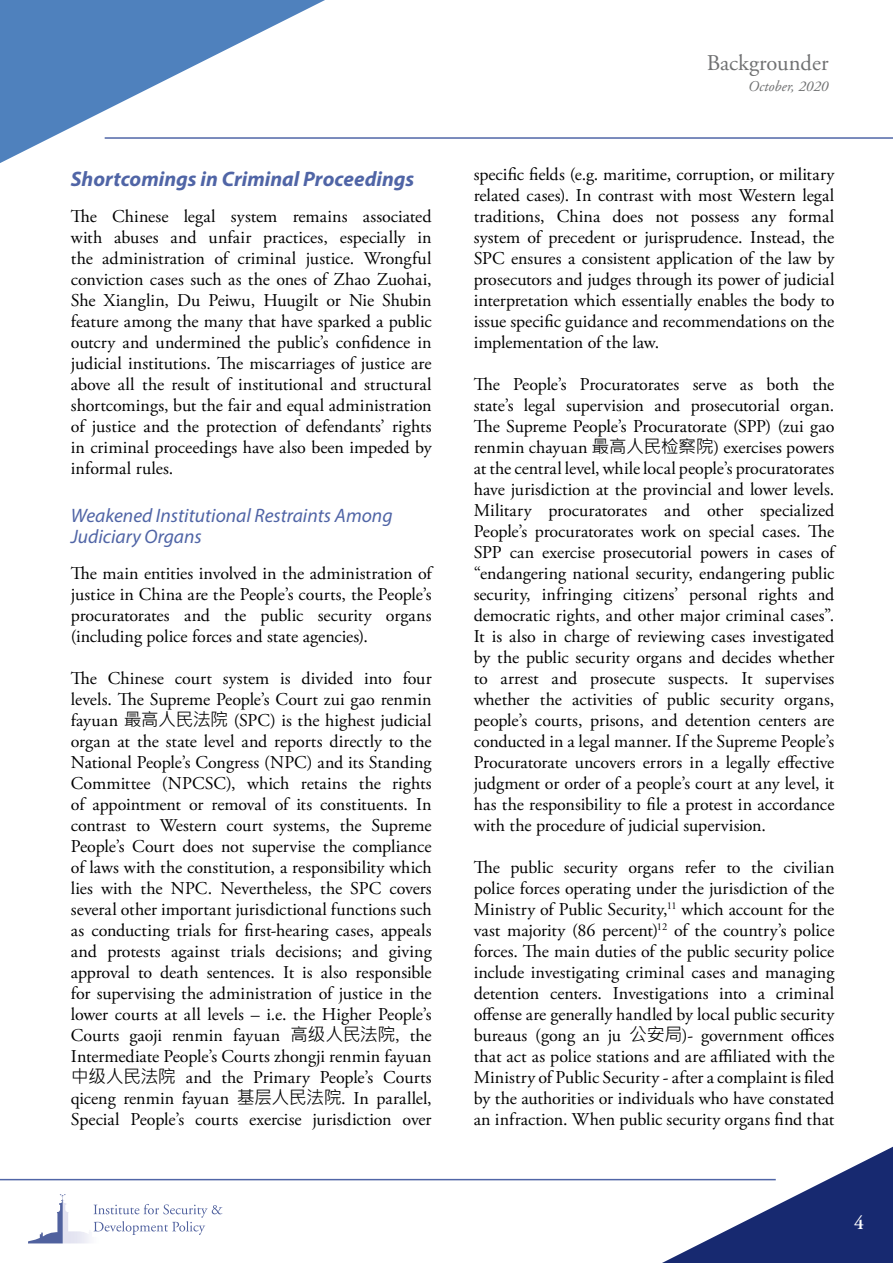
<style>
.page{position:relative;width:893px;height:1263px;background:#fff}
.page>*{position:absolute;margin:0;border:0;box-sizing:border-box;transform-origin:0 0}
.t1{font:22.5px "Adobe Garamond Pro";color:#707172}
.t2{font:italic 700 21px "Myriad Pro";color:#5065a6}
.t3{font:italic 19.5px/21px "Myriad Pro";color:#5065a6}
.t4{font:600 19.5px "Adobe Garamond Pro";color:#fff}
.t5{font:18px/21px "Adobe Garamond Pro";letter-spacing:-.01em;color:#000;text-align:justify}
.t6{font:italic 15px "Adobe Garamond Pro";color:#707172}
.s1{font-family:"Microsoft Jheng Hei"}
</style>
<div class="page">
<hr style="left:105px;top:137px;width:788px;height:2px;background:#5066a7">
<svg style="left:0;top:0;width:350px;height:163px"></svg>
<svg style="left:637px;top:1146px;width:256px;height:117px"></svg>
<hr style="left:0;top:1179px;width:776px;height:1px;background:#5066a7">
<svg style="left:28px;top:1194px;width:38px;height:49px"></svg>
<svg style="left:94px;top:1204px;width:128px;height:31px"></svg>
<p class="t2" style="left:71px;top:165px;width:345px">Shortcomings in Criminal Proceedings</p>
<p class="t5" style="left:71px;top:206px;width:362px">The Chinese legal system remains associated with abuses and unfair practices, especially in the administration of criminal justice. Wrongful conviction cases such as the ones of Zhao Zuohai, She Xianglin, Du Peiwu, Huugilt or Nie Shubin feature among the many that have sparked a public outcry and undermined the public’s confidence in judicial institutions. The miscarriages of justice are above all the result of institutional and structural shortcomings, but the fair and equal administration of justice and the protection of defendants’ rights in criminal proceedings have also been impeded by informal rules.</p>
<p class="t3" style="left:71px;top:505px;width:323px">Weakened Institutional Restraints Among<br>Judiciary Organs</p>
<p class="t5" style="left:71px;top:563px;width:364px">The main entities involved in the administration of justice in China are the People’s courts, the People’s procuratorates and the public security organs (including police forces and state agencies).</p>
<p class="t5" style="left:71px;top:668px;width:362px">The Chinese court system is divided into four levels. The Supreme People’s Court zui gao renmin fayuan <span class="s1">最高人民法院</span> (SPC) is the highest judicial organ at the state level and reports directly to the National People’s Congress (NPC) and its Standing Committee (NPCSC), which retains the rights of appointment or removal of its constituents. In contrast to Western court systems, the Supreme People’s Court does not supervise the compliance of laws with the constitution, a responsibility which lies with the NPC. Nevertheless, the SPC covers several other important jurisdictional functions such as conducting trials for first-hearing cases, appeals and protests against trials decisions; and giving approval to death sentences. It is also responsible for supervising the administration of justice in the lower courts at all levels – i.e. the Higher People’s Courts gaoji renmin fayuan <span class="s1">高级人民法院</span>, the Intermediate People’s Courts zhongji renmin fayuan<span class="s1">中级人民法院</span> and the Primary People’s Courts qiceng renmin fayuan <span class="s1">基层人民法院</span>. In parallel, Special People’s courts exercise jurisdiction over</p>
<p class="t1" style="left:707px;top:50px;width:123px">Backgrounder</p>
<p class="t6" style="left:748px;top:78px;width:82px">October, 2020</p>
<p class="t5" style="left:474px;top:165px;width:362px">specific fields (e.g. maritime, corruption, or military related cases). In contrast with most Western legal traditions, China does not possess any formal system of precedent or jurisprudence. Instead, the SPC ensures a consistent application of the law by prosecutors and judges through its power of judicial interpretation which essentially enables the body to issue specific guidance and recommendations on the implementation of the law.</p>
<p class="t5" style="left:474px;top:375px;width:364px">The People’s Procuratorates serve as both the state’s legal supervision and prosecutorial organ.<br>The Supreme People’s Procuratorate (SPP) (zui gao renmin chayuan <span class="s1">最高人民检察院</span>) exercises powers at the central level, while local people’s procuratorates have jurisdiction at the provincial and lower levels.<br>Military procuratorates and other specialized People’s procuratorates work on special cases. The SPP can exercise prosecutorial powers in cases of “endangering national security, endangering public security, infringing citizens’ personal rights and democratic rights, and other major criminal cases”.<br>It is also in charge of reviewing cases investigated by the public security organs and decides whether to arrest and prosecute suspects. It supervises whether the activities of public security organs, people’s courts, prisons, and detention centers are conducted in a legal manner. If the Supreme People’s Procuratorate uncovers errors in a legally effective judgment or order of a people’s court at any level, it has the responsibility to file a protest in accordance with the procedure of judicial supervision.</p>
<p class="t5" style="left:474px;top:858px;width:362px">The public security organs refer to the civilian police forces operating under the jurisdiction of the Ministry of Public Security,<sup>11</sup> which account for the vast majority (86 percent)<sup>12</sup> of the country’s police forces. The main duties of the public security police include investigating criminal cases and managing detention centers. Investigations into a criminal offense are generally handled by local public security bureaus (gong an ju <span class="s1">公安局</span>)- government offices that act as police stations and are affiliated with the Ministry of Public Security - after a complaint is filed by the authorities or individuals who have constated an infraction. When public security organs find that</p>
<p class="t4" style="left:854px;top:1211px;width:11px">4</p>
</div>
